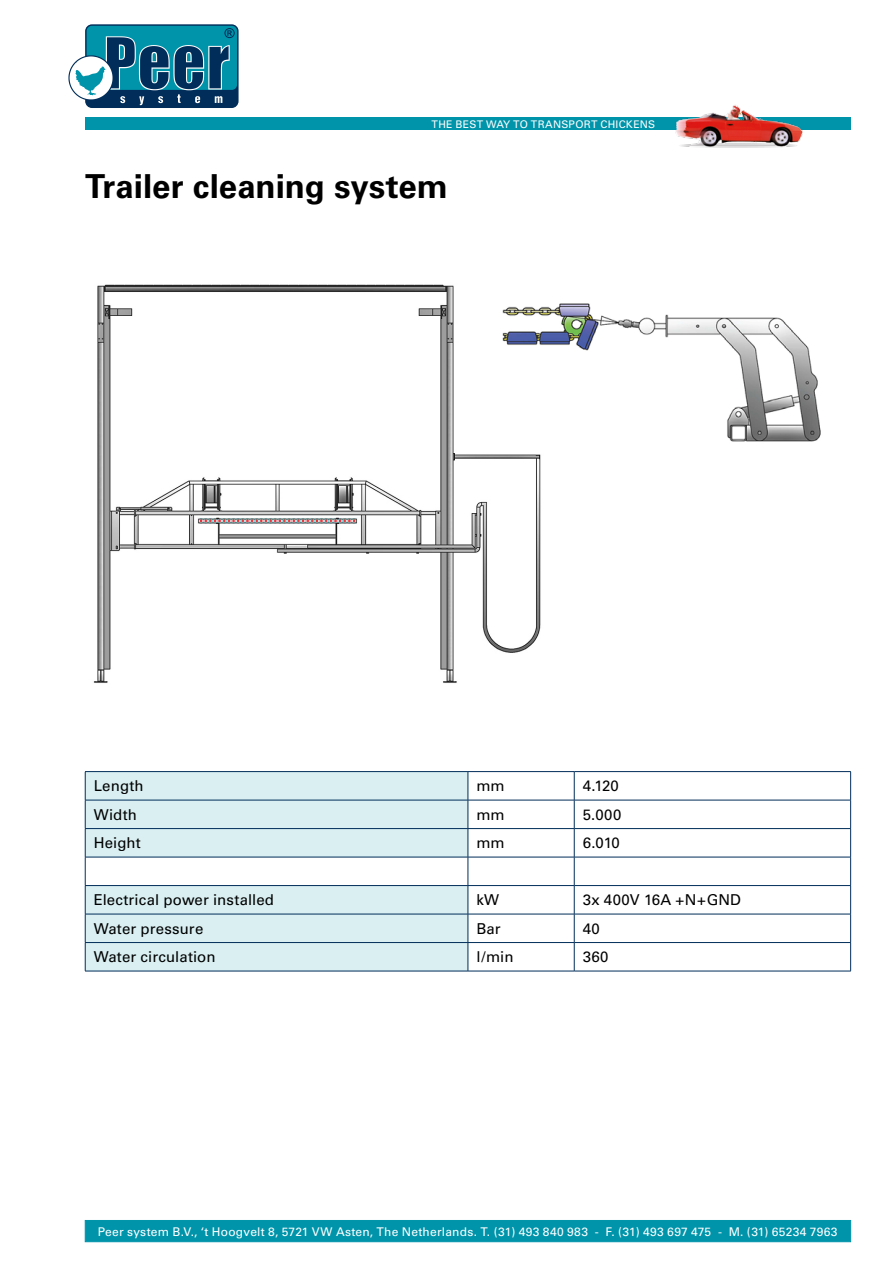
<style>
.page{position:relative;width:893px;height:1263px;background:#fff}
.page>*{position:absolute;margin:0;border:0;box-sizing:border-box;transform-origin:0 0}
.t1{font:700 33px "Univers";color:#000}
.t2{font:15px "Univers";letter-spacing:.005em;color:#000}
.t3{font:12px "Univers";letter-spacing:.02em;color:#fff}
.t4{font:10.5px "Univers";letter-spacing:.025em;color:#fff}
</style>
<div class="page">
<div style="left:85px;top:117px;width:765px;height:13px;background:#0094aa"></div>
<div style="left:85px;top:1220px;width:766px;height:22px;background:#0094aa;border:1px solid #0094aa"></div>
<svg style="left:68px;top:24px;width:171px;height:84px"></svg>
<img style="left:675px;top:105px;width:128px;height:43px">
<svg style="left:86px;top:772px;width:382px;height:199px;background:#dbeff2"></svg>
<hr style="left:85px;top:771px;width:383px;height:1px;background:#002d59">
<hr style="left:468px;top:771px;width:106px;height:1px;background:#002d59">
<hr style="left:574px;top:771px;width:277px;height:1px;background:#002d59">
<hr style="left:85px;top:800px;width:383px;height:1px;background:#002d59">
<hr style="left:468px;top:800px;width:106px;height:1px;background:#002d59">
<hr style="left:574px;top:800px;width:277px;height:1px;background:#002d59">
<hr style="left:85px;top:828px;width:383px;height:1px;background:#002d59">
<hr style="left:468px;top:828px;width:106px;height:1px;background:#002d59">
<hr style="left:574px;top:828px;width:277px;height:1px;background:#002d59">
<hr style="left:85px;top:857px;width:383px;height:1px;background:#002d59">
<hr style="left:468px;top:857px;width:106px;height:1px;background:#002d59">
<hr style="left:574px;top:857px;width:277px;height:1px;background:#002d59">
<hr style="left:85px;top:885px;width:383px;height:1px;background:#002d59">
<hr style="left:468px;top:885px;width:106px;height:1px;background:#002d59">
<hr style="left:574px;top:885px;width:277px;height:1px;background:#002d59">
<hr style="left:85px;top:914px;width:383px;height:1px;background:#002d59">
<hr style="left:468px;top:914px;width:106px;height:1px;background:#002d59">
<hr style="left:574px;top:914px;width:277px;height:1px;background:#002d59">
<hr style="left:85px;top:942px;width:383px;height:1px;background:#002d59">
<svg style="left:85px;top:772px;width:1px;height:199px"></svg>
<hr style="left:468px;top:942px;width:106px;height:1px;background:#002d59">
<svg style="left:468px;top:772px;width:1px;height:199px"></svg>
<hr style="left:574px;top:942px;width:277px;height:1px;background:#002d59">
<svg style="left:574px;top:772px;width:1px;height:199px"></svg>
<svg style="left:850px;top:772px;width:1px;height:199px"></svg>
<hr style="left:85px;top:971px;width:383px;height:1px;background:#002d59">
<hr style="left:468px;top:971px;width:106px;height:1px;background:#002d59">
<hr style="left:574px;top:971px;width:277px;height:1px;background:#002d59">
<img style="left:93px;top:284px;width:448px;height:399px">
<img style="left:497px;top:288px;width:324px;height:162px">
<p class="t4" style="left:432px;top:118px;width:225px">THE BEST WAY TO TRANSPORT CHICKENS</p>
<p class="t1" style="left:85px;top:167px;width:365px">Trailer cleaning system</p>
<p class="t2" style="left:94px;top:777px;width:51px">Length</p>
<p class="t2" style="left:476px;top:777px;width:30px">mm</p>
<p class="t2" style="left:583px;top:777px;width:38px">4.120</p>
<p class="t2" style="left:94px;top:806px;width:45px">Width</p>
<p class="t2" style="left:476px;top:806px;width:30px">mm</p>
<p class="t2" style="left:583px;top:806px;width:40px">5.000</p>
<p class="t2" style="left:94px;top:834px;width:49px">Height</p>
<p class="t2" style="left:476px;top:834px;width:30px">mm</p>
<p class="t2" style="left:583px;top:834px;width:39px">6.010</p>
<p class="t2" style="left:94px;top:891px;width:182px">Electrical power installed</p>
<p class="t2" style="left:476px;top:891px;width:24px">kW</p>
<p class="t2" style="left:583px;top:891px;width:160px">3x 400V 16A +N+GND</p>
<p class="t2" style="left:94px;top:919px;width:111px">Water pressure</p>
<p class="t2" style="left:476px;top:919px;width:26px">Bar</p>
<p class="t2" style="left:583px;top:919px;width:19px">40</p>
<p class="t2" style="left:94px;top:948px;width:123px">Water circulation</p>
<p class="t2" style="left:476px;top:948px;width:39px">l/min</p>
<p class="t2" style="left:583px;top:948px;width:27px">360</p>
<p class="t3" style="left:98px;top:1224px;width:741px">Peer system B.V., ‘t Hoogvelt 8, 5721 VW Asten, The Netherlands. T. (31) 493 840 983 - F. (31) 493 697 475 - M. (31) 65234 7963</p>
</div>
